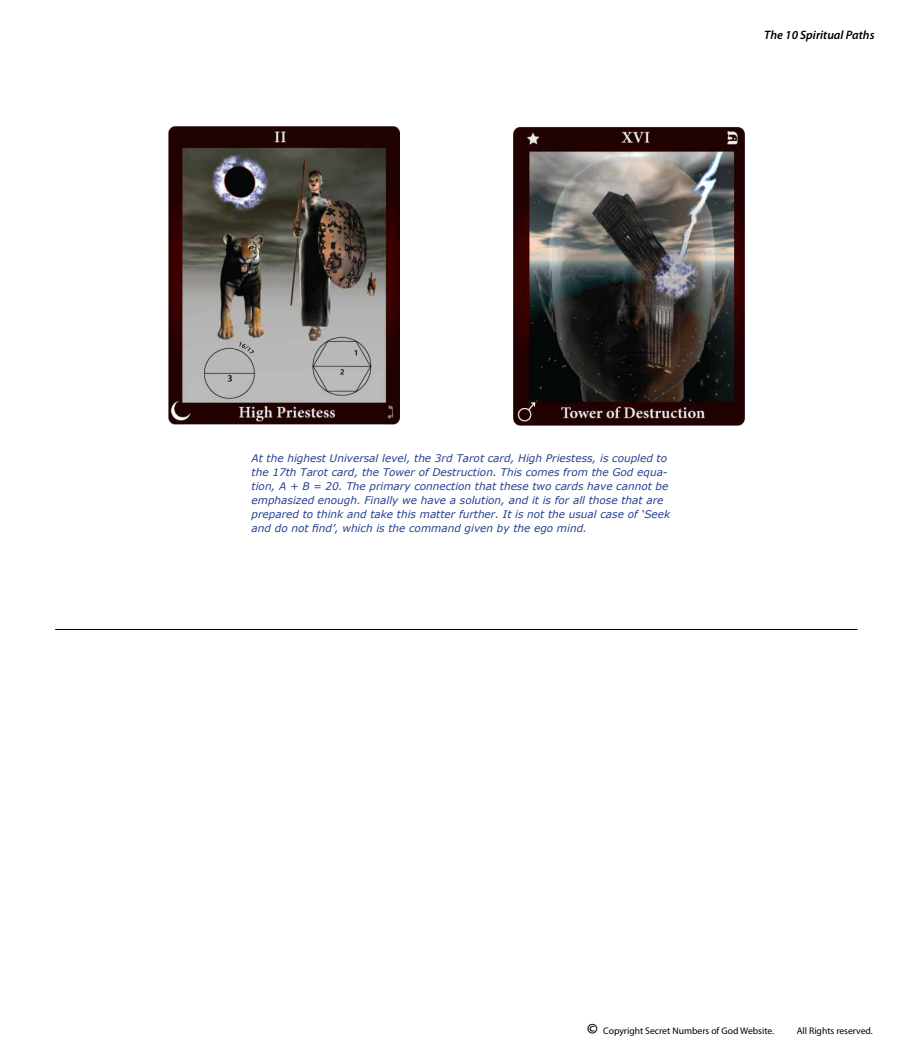
<style>
.page{position:relative;width:914px;height:1050px;background:#fff}
.page>*{position:absolute;margin:0;border:0;box-sizing:border-box;transform-origin:0 0}
.t1{font:italic 600 12.25px "Myriad Pro";color:#000}
.t2{font:italic 10.5px/14px "Verdana";color:#25408f}
.t3{font:9.62px "Myriad Pro";color:#000}
.s1{font-weight:700;font-size:15.75px}
</style>
<div class="page">
<img style="left:168px;top:126px;width:231px;height:299px">
<img style="left:513px;top:127px;width:231px;height:298px">
<hr style="left:55px;top:629px;width:802px;height:1px;background:#000">
<p class="t1" style="left:764px;top:27px;width:112px">The 10 Spiritual Paths</p>
<p class="t2" style="left:251px;top:451px;width:420px">At the highest Universal level, the 3rd Tarot card, High Priestess, is coupled to the 17th Tarot card, the Tower of Destruction. This comes from the God equa&shy;tion, A + B = 20. The primary connection that these two cards have cannot be emphasized enough. Finally we have a solution, and it is for all those that are prepared to think and take this matter further. It is not the usual case of ‘Seek and do not find’, which is the command given by the ego mind.</p>
<p class="t3" style="left:587px;top:1024px;width:188px"><span class="s1">©</span> Copyright Secret Numbers of God Website.</p>
<p class="t3" style="left:796px;top:1024px;width:78px">All Rights reserved.</p>
</div>
